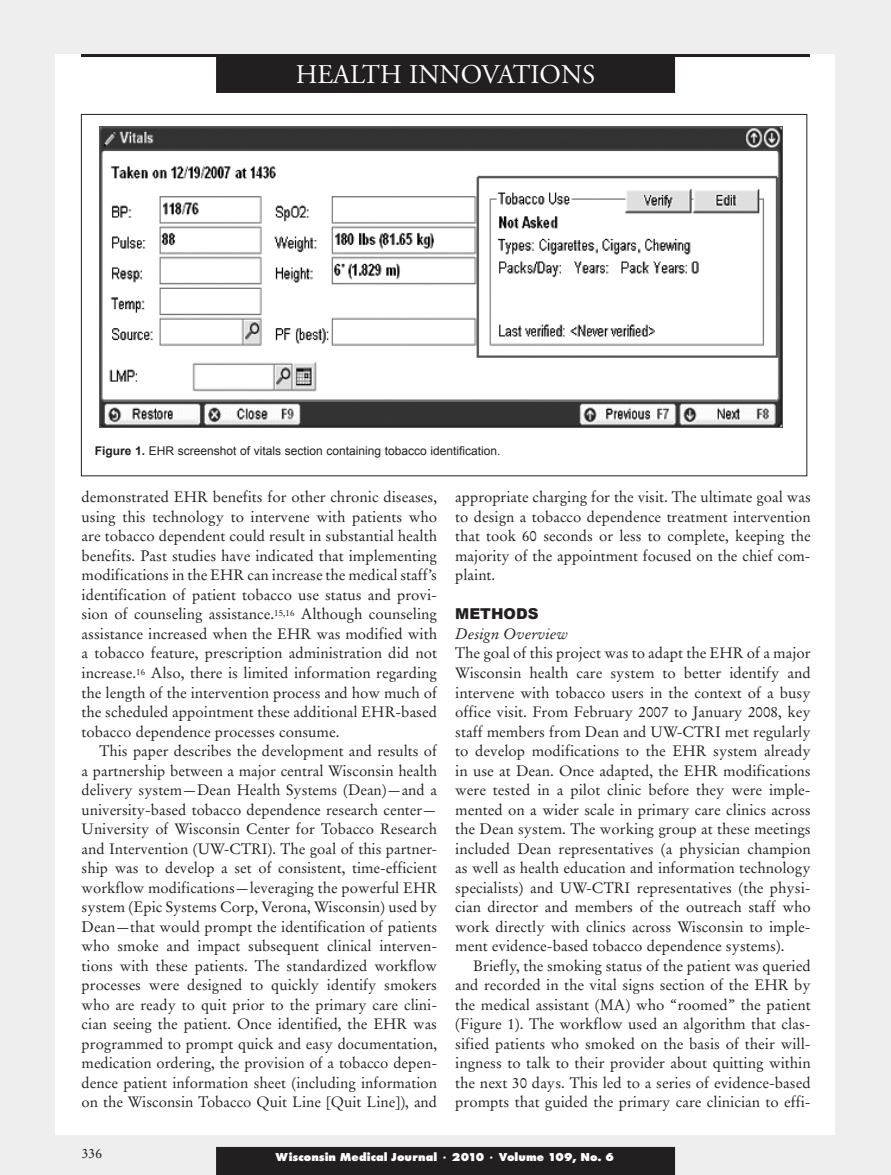
<style>
.page{position:relative;width:891px;height:1175px;background:#fff}
.page>*{position:absolute;margin:0;border:0;box-sizing:border-box;transform-origin:0 0}
.t1{font:27px "Adobe Garamond";color:#fff}
.TX{font:15px/19.5px "Stempel Garamond";color:#231f20;text-align:justify}
.TXN{font:15px/19.5px "Stempel Garamond";color:#231f20;text-align:justify}
.H2aftH1{font:italic 15px "Stempel Garamond";color:#231f20}
.t2{font:900 15px "Arial";color:#231f20}
.t3{font:13.5px "Stempel Garamond";color:#231f20}
.FGN{font:12px "Arial";color:#231f20}
.t4{font:12px "Futura Extra Bold DTC";color:#fff}
.s1{font-weight:700}
</style>
<div class="page">
<div style="left:0;top:0;width:891px;height:1174px;background:#eeeeef"></div>
<div style="left:55px;top:54px;width:780px;height:1080px;background:#fff"></div>
<div style="left:216px;top:1146px;width:459px;height:28px;background:#231f20"></div>
<hr style="left:81px;top:54px;width:729px;height:3px;background:#231f20">
<div style="left:217px;top:58px;width:457px;height:34px;background:#231f20"></div>
<div style="left:216px;top:57px;width:459px;height:36px;border:2px solid #231f20"></div>
<img style="left:99px;top:126px;width:683px;height:302px">
<p class="t1" style="left:296px;top:60px;width:301px">HEALTH INNOVATIONS</p>
<p class="FGN" style="left:95px;top:443px;width:407px"><span class="s1">Figure 1.</span> EHR screenshot of vitals section containing tobacco identification.</p>
<p class="TX" style="left:82px;top:487px;width:357px">demonstrated EHR benefits for other chronic diseases, using this technology to intervene with patients who are tobacco dependent could result in substantial health benefits. Past studies have indicated that implementing modifications in the EHR can increase the medical staff’s identification of patient tobacco use status and provi&shy;sion of counseling assistance.<sup>15,16</sup> Although counseling assistance increased when the EHR was modified with a tobacco feature, prescription administration did not increase.<sup>16</sup> Also, there is limited information regarding the length of the intervention process and how much of the scheduled appointment these additional EHR-based tobacco dependence processes consume.</p>
<p class="TX" style="left:82px;top:741px;width:357px;text-indent:18px">This paper describes the development and results of a partnership between a major central Wisconsin health delivery system—Dean Health Systems (Dean)—and a university-based tobacco dependence research center— University of Wisconsin Center for Tobacco Research and Intervention (UW-CTRI). The goal of this partner&shy;ship was to develop a set of consistent, time-efficient workflow modifications—leveraging the powerful EHR system (Epic Systems Corp, Verona, Wisconsin) used by Dean—that would prompt the identification of patients who smoke and impact subsequent clinical interven&shy;tions with these patients. The standardized workflow processes were designed to quickly identify smokers who are ready to quit prior to the primary care clini&shy;cian seeing the patient. Once identified, the EHR was programmed to prompt quick and easy documentation, medication ordering, the provision of a tobacco depen&shy;dence patient information sheet (including information on the Wisconsin Tobacco Quit Line [Quit Line]), and</p>
<p class="TX" style="left:455px;top:487px;width:357px">appropriate charging for the visit. The ultimate goal was to design a tobacco dependence treatment intervention that took 60 seconds or less to complete, keeping the majority of the appointment focused on the chief com&shy;plaint.</p>
<h1 class="t2" style="left:455px;top:603px;width:85px">METHODS</h1>
<p class="H2aftH1" style="left:455px;top:624px;width:114px">Design Overview</p>
<p class="TXN" style="left:455px;top:643px;width:357px">The goal of this project was to adapt the EHR of a major Wisconsin health care system to better identify and intervene with tobacco users in the context of a busy office visit. From February 2007 to January 2008, key staff members from Dean and UW-CTRI met regularly to develop modifications to the EHR system already in use at Dean. Once adapted, the EHR modifications were tested in a pilot clinic before they were imple&shy;mented on a wider scale in primary care clinics across the Dean system. The working group at these meetings included Dean representatives (a physician champion as well as health education and information technology specialists) and UW-CTRI representatives (the physi&shy;cian director and members of the outreach staff who work directly with clinics across Wisconsin to imple&shy;ment evidence-based tobacco dependence systems).</p>
<p class="TX" style="left:455px;top:955px;width:357px;text-indent:18px">Briefly, the smoking status of the patient was queried and recorded in the vital signs section of the EHR by the medical assistant (MA) who “roomed” the patient (Figure 1). The workflow used an algorithm that clas&shy;sified patients who smoked on the basis of their will&shy;ingness to talk to their provider about quitting within the next 30 days. This led to a series of evidence-based prompts that guided the primary care clinician to effi-</p>
<p class="t3" style="left:82px;top:1145px;width:22px">336</p>
<p class="t4" style="left:276px;top:1150px;width:340px">Wisconsin Medical Journal • 2010 • Volume 109, No. 6</p>
</div>
